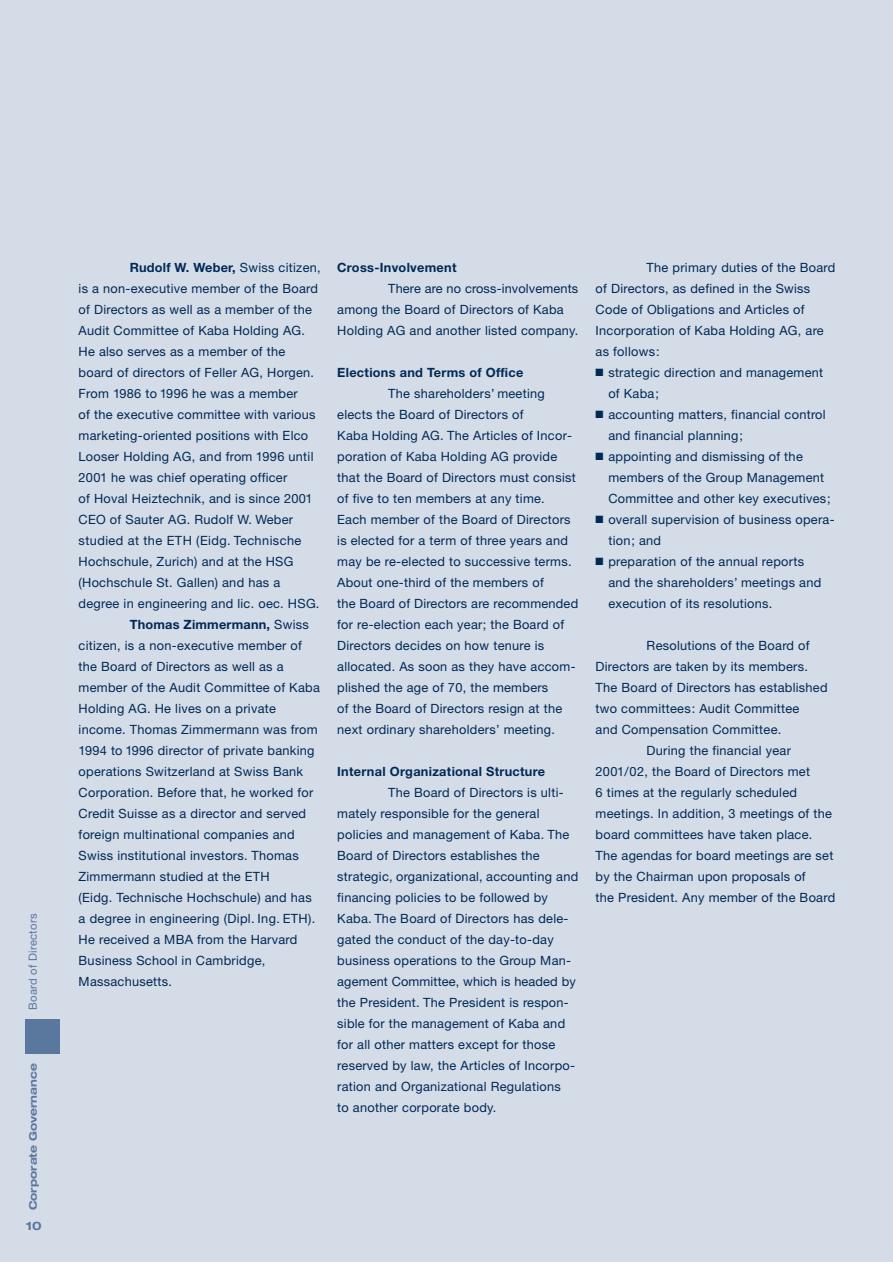
<style>
.page{position:relative;width:893px;height:1262px;background:#fff}
.page>*{position:absolute;margin:0;border:0;box-sizing:border-box;transform-origin:0 0}
.t1{font:12.75px/21px "Helvetica Neue";letter-spacing:.02em;color:#002954}
.t2{font:700 12.75px "Helvetica Neue";letter-spacing:.02em;color:#002954}
.t3{font:700 expanded 11.7px "Helvetica Neue";color:#5a789d}
.t4{font:11.25px "Helvetica Neue";letter-spacing:.02em;color:#5a789d}
.t5{font:700 expanded 10.5px "Helvetica Neue";color:#5a789d}
.s1{font-weight:400}
</style>
<div class="page">
<div style="left:0;top:0;width:892px;height:1261px;background:#d4dce8"></div>
<div style="left:26px;top:1019px;width:34px;height:34px;background:#5a789d"></div>
<p class="t4" style="left:29px;top:1009px;width:98px;rotate:-90deg">Board of Directors</p>
<p class="t5" style="left:29px;top:1210px;width:148px;rotate:-90deg">Corporate Governance</p>
<p class="t3" style="left:26px;top:1221px;width:17px">10</p>
<p class="t2" style="left:130px;top:262px;width:192px">Rudolf W. Weber, <span class="s1">Swiss citizen,</span></p>
<p class="t1" style="left:79px;top:279px;width:241px">is a non-executive member of the Board</p>
<p class="t1" style="left:79px;top:300px;width:235px">of Directors as well as a member of the</p>
<p class="t1" style="left:79px;top:321px;width:228px">Audit Committee of Kaba Holding AG.</p>
<p class="t1" style="left:79px;top:342px;width:208px">He also serves as a member of the</p>
<p class="t1" style="left:79px;top:363px;width:237px">board of directors of Feller AG, Horgen.</p>
<p class="t1" style="left:79px;top:384px;width:221px">From 1986 to 1996 he was a member</p>
<p class="t1" style="left:79px;top:405px;width:238px">of the executive committee with various</p>
<p class="t1" style="left:79px;top:426px;width:231px">marketing-oriented positions with Elco</p>
<p class="t1" style="left:79px;top:447px;width:236px">Looser Holding AG, and from 1996 until</p>
<p class="t1" style="left:79px;top:468px;width:210px">2001 he was chief operating officer</p>
<p class="t1" style="left:79px;top:489px;width:235px">of Hoval Heiztechnik, and is since 2001</p>
<p class="t1" style="left:79px;top:510px;width:216px">CEO of Sauter AG. Rudolf W. Weber</p>
<p class="t1" style="left:79px;top:531px;width:224px">studied at the ETH (Eidg. Technische</p>
<p class="t1" style="left:79px;top:552px;width:216px">Hochschule, Zurich) and at the HSG</p>
<p class="t1" style="left:79px;top:573px;width:203px">(Hochschule St. Gallen) and has a</p>
<p class="t1" style="left:79px;top:594px;width:242px">degree in engineering and lic. oec. HSG.</p>
<p class="t2" style="left:130px;top:619px;width:181px">Thomas Zimmermann, <span class="s1">Swiss</span></p>
<p class="t1" style="left:79px;top:636px;width:225px">citizen, is a non-executive member of</p>
<p class="t1" style="left:79px;top:657px;width:206px">the Board of Directors as well as a</p>
<p class="t1" style="left:79px;top:678px;width:243px">member of the Audit Committee of Kaba</p>
<p class="t1" style="left:79px;top:699px;width:199px">Holding AG. He lives on a private</p>
<p class="t1" style="left:79px;top:720px;width:240px">income. Thomas Zimmermann was from</p>
<p class="t1" style="left:79px;top:741px;width:237px">1994 to 1996 director of private banking</p>
<p class="t1" style="left:79px;top:762px;width:226px">operations Switzerland at Swiss Bank</p>
<p class="t1" style="left:79px;top:783px;width:236px">Corporation. Before that, he worked for</p>
<p class="t1" style="left:79px;top:804px;width:229px">Credit Suisse as a director and served</p>
<p class="t1" style="left:79px;top:825px;width:218px">foreign multinational companies and</p>
<p class="t1" style="left:79px;top:846px;width:221px">Swiss institutional investors. Thomas</p>
<p class="t1" style="left:79px;top:867px;width:192px">Zimmermann studied at the ETH</p>
<p class="t1" style="left:79px;top:888px;width:235px">(Eidg. Technische Hochschule) and has</p>
<p class="t1" style="left:79px;top:909px;width:238px">a degree in engineering (Dipl. Ing. ETH).</p>
<p class="t1" style="left:79px;top:930px;width:220px">He received a MBA from the Harvard</p>
<p class="t1" style="left:79px;top:951px;width:188px">Business School in Cambridge,</p>
<p class="t1" style="left:79px;top:972px;width:95px">Massachusetts.</p>
<p class="t2" style="left:337px;top:262px;width:121px">Cross-Involvement</p>
<p class="t1" style="left:337px;top:279px;width:243px;text-indent:51px">There are no cross-involvements among the Board of Directors of Kaba<br>Holding AG and another listed company.</p>
<p class="t2" style="left:337px;top:367px;width:188px">Elections and Terms of Office</p>
<p class="t1" style="left:337px;top:384px;width:242px;text-indent:51px">The shareholders’ meeting elects the Board of Directors of<br>Kaba Holding AG. The Articles of Incor&shy;poration of Kaba Holding AG provide that the Board of Directors must consist of five to ten members at any time.<br>Each member of the Board of Directors is elected for a term of three years and may be re-elected to successive terms.<br>About one-third of the members of<br>the Board of Directors are recommended for re-election each year; the Board of Directors decides on how tenure is allocated. As soon as they have accom&shy;plished the age of 70, the members<br>of the Board of Directors resign at the next ordinary shareholders’ meeting.</p>
<p class="t2" style="left:337px;top:766px;width:209px">Internal Organizational Structure</p>
<p class="t1" style="left:337px;top:783px;width:242px;text-indent:51px">The Board of Directors is ulti&shy;mately responsible for the general policies and management of Kaba. The Board of Directors establishes the strategic, organizational, accounting and financing policies to be followed by Kaba. The Board of Directors has dele&shy;gated the conduct of the day-to-day business operations to the Group Man&shy;agement Committee, which is headed by the President. The President is respon&shy;sible for the management of Kaba and for all other matters except for those reserved by law, the Articles of Incorpo&shy;ration and Organizational Regulations<br>to another corporate body.</p>
<p class="t1" style="left:595px;top:258px;width:241px;text-indent:51px">The primary duties of the Board of Directors, as defined in the Swiss<br>Code of Obligations and Articles of<br>Incorporation of Kaba Holding AG, are as follows:</p>
<p class="t1" style="left:608px;top:363px;width:216px;text-indent:-13px">■ strategic direction and management of Kaba;</p>
<p class="t1" style="left:608px;top:405px;width:219px;text-indent:-13px">■ accounting matters, financial control and financial planning;</p>
<p class="t1" style="left:608px;top:447px;width:224px;text-indent:-13px">■ appointing and dismissing of the members of the Group Management<br>Committee and other key executives;</p>
<p class="t1" style="left:608px;top:510px;width:228px;text-indent:-13px">■ overall supervision of business opera&shy;tion; and</p>
<p class="t1" style="left:608px;top:552px;width:214px;text-indent:-13px">■ preparation of the annual reports and the shareholders’ meetings and execution of its resolutions.</p>
<p class="t1" style="left:646px;top:636px;width:164px">Resolutions of the Board of</p>
<p class="t1" style="left:595px;top:657px;width:214px">Directors are taken by its members.</p>
<p class="t1" style="left:595px;top:678px;width:233px">The Board of Directors has established</p>
<p class="t1" style="left:595px;top:699px;width:205px">two committees: Audit Committee</p>
<p class="t1" style="left:595px;top:720px;width:187px">and Compensation Committee.</p>
<p class="t1" style="left:646px;top:741px;width:146px">During the financial year</p>
<p class="t1" style="left:595px;top:762px;width:216px">2001/02, the Board of Directors met</p>
<p class="t1" style="left:595px;top:783px;width:203px">6 times at the regularly scheduled</p>
<p class="t1" style="left:595px;top:804px;width:238px">meetings. In addition, 3 meetings of the</p>
<p class="t1" style="left:595px;top:825px;width:218px">board committees have taken place.</p>
<p class="t1" style="left:595px;top:846px;width:239px">The agendas for board meetings are set</p>
<p class="t1" style="left:595px;top:867px;width:212px">by the Chairman upon proposals of</p>
<p class="t1" style="left:595px;top:888px;width:241px">the President. Any member of the Board</p>
</div>
